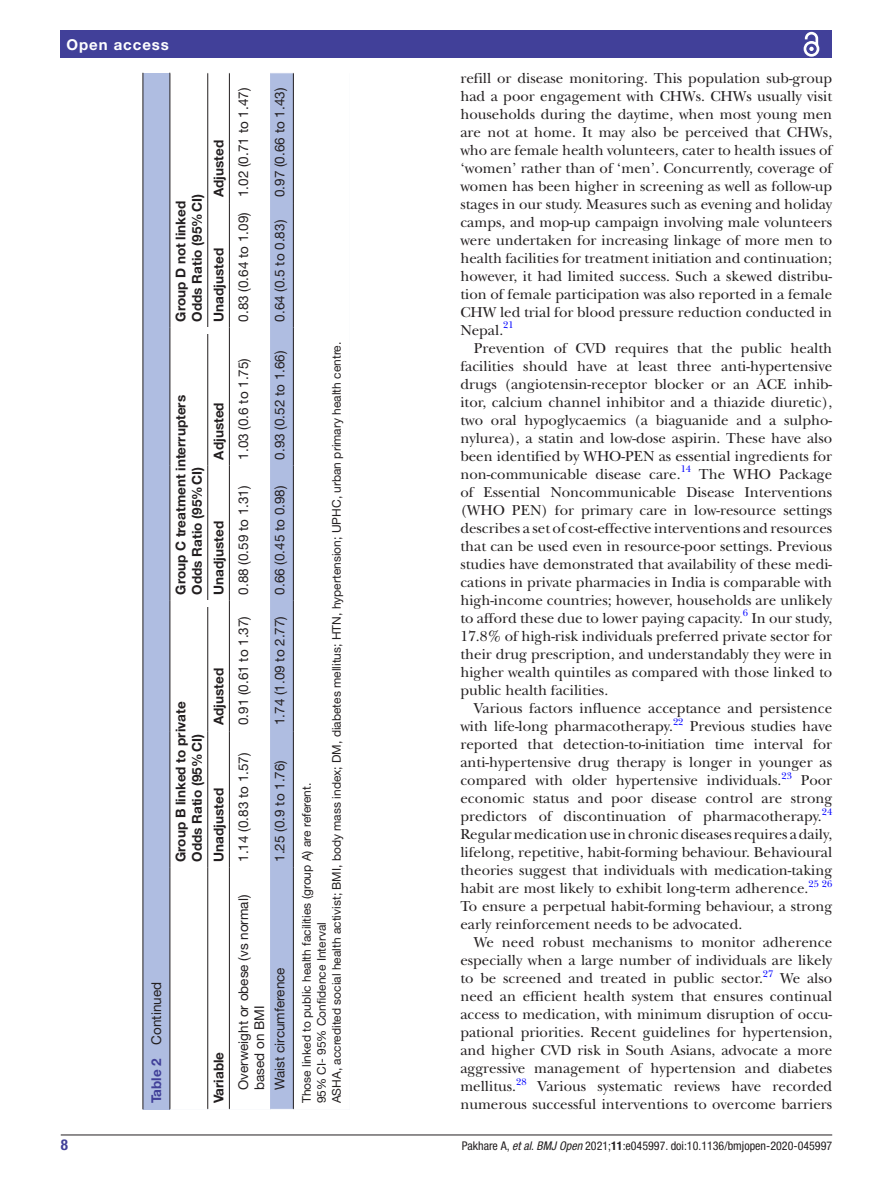
<style>
.page{position:relative;width:893px;height:1191px;background:#fff}
.page>*{position:absolute;margin:0;border:0;box-sizing:border-box;transform-origin:0 0}
.t1{font:15px/18px "New Baskerville";color:#231f20;text-align:justify}
.t2{font:700 15px "Helvetica Neue LT Std";letter-spacing:.065em;color:#fff}
.t3{font:700 condensed 15px "Helvetica Neue LT Std";color:#414099}
.t4{font:13.5px/16.2px "Helvetica Neue LT Std";color:#231f20}
.t5{font:700 13.5px/16.2px "Helvetica Neue LT Std";color:#231f20}
.t6{font:700 13.5px "Helvetica Neue LT Std";color:#414099}
.t7{font:12px/15px "Helvetica Neue LT Std";color:#231f20}
.t8{font:condensed 12px "Helvetica Neue LT Std";color:#231f20}
.t9{font:9.9px "New Baskerville";color:#00f}
.s1{font-style:italic}
.s2{font-weight:700}
</style>
<div class="page">
<hr style="left:61px;top:1134px;width:771px;height:1px;background:#231f20">
<div style="left:61px;top:31px;width:771px;height:27px;background:#414099"></div>
<svg style="left:803px;top:31px;width:17px;height:26px"></svg>
<div style="left:161px;top:73px;width:189px;height:1036px;background:#afbde1"></div>
<div style="left:171px;top:73px;width:179px;height:1036px;background:#fff"></div>
<hr style="left:170px;top:867px;width:1px;height:242px;background:#231f20">
<hr style="left:170px;top:731px;width:1px;height:136px;background:#231f20">
<hr style="left:170px;top:600px;width:1px;height:131px;background:#231f20">
<hr style="left:170px;top:465px;width:1px;height:135px;background:#231f20">
<hr style="left:170px;top:327px;width:1px;height:138px;background:#231f20">
<hr style="left:170px;top:203px;width:1px;height:124px;background:#231f20">
<hr style="left:170px;top:73px;width:1px;height:130px;background:#231f20">
<hr style="left:207px;top:867px;width:1px;height:242px;background:#231f20">
<hr style="left:229px;top:867px;width:1px;height:242px;background:#231f20">
<hr style="left:207px;top:731px;width:1px;height:136px;background:#231f20">
<hr style="left:229px;top:731px;width:1px;height:136px;background:#231f20">
<hr style="left:207px;top:600px;width:1px;height:131px;background:#231f20">
<hr style="left:229px;top:600px;width:1px;height:131px;background:#231f20">
<hr style="left:207px;top:465px;width:1px;height:135px;background:#231f20">
<hr style="left:229px;top:465px;width:1px;height:135px;background:#231f20">
<hr style="left:207px;top:327px;width:1px;height:138px;background:#231f20">
<hr style="left:229px;top:327px;width:1px;height:138px;background:#231f20">
<hr style="left:207px;top:203px;width:1px;height:124px;background:#231f20">
<hr style="left:229px;top:203px;width:1px;height:124px;background:#231f20">
<hr style="left:207px;top:73px;width:1px;height:130px;background:#231f20">
<hr style="left:229px;top:73px;width:1px;height:130px;background:#231f20">
<hr style="left:293px;top:731px;width:1px;height:136px;background:#231f20">
<hr style="left:293px;top:600px;width:1px;height:131px;background:#231f20">
<hr style="left:293px;top:465px;width:1px;height:135px;background:#231f20">
<hr style="left:293px;top:327px;width:1px;height:138px;background:#231f20">
<hr style="left:293px;top:203px;width:1px;height:124px;background:#231f20">
<hr style="left:293px;top:73px;width:1px;height:130px;background:#231f20">
<hr style="left:293px;top:867px;width:1px;height:242px;background:#231f20">
<svg style="left:270px;top:73px;width:23px;height:1037px"></svg>
<hr style="left:310px;top:73px;width:2px;height:1030px;background:#fff">
<hr style="left:325px;top:73px;width:2px;height:1030px;background:#fff">
<hr style="left:340px;top:73px;width:2px;height:1030px;background:#fff">
<svg style="left:205px;top:600px;width:5px;height:6px"></svg>
<svg style="left:205px;top:327px;width:5px;height:6px"></svg>
<div style="left:143px;top:73px;width:18px;height:1036px;background:#afbde1"></div>
<hr style="left:143px;top:73px;width:1px;height:1036px;background:#231f20">
<p class="t2" style="left:66px;top:35px;width:104px">Open access</p>
<p class="t4" style="left:148px;top:1044px;width:64px;rotate:-90deg">Continued</p>
<p class="t6" style="left:148px;top:1103px;width:47px;rotate:-90deg">Table 2</p>
<p class="t5" style="left:172px;top:321px;width:129px;rotate:-90deg">Group D not linked<br>Odds Ratio (95%CI)</p>
<p class="t5" style="left:210px;top:197px;width:59px;rotate:-90deg">Adjusted</p>
<p class="t5" style="left:210px;top:321px;width:75px;rotate:-90deg">Unadjusted</p>
<p class="t4" style="left:235px;top:321px;width:235px;rotate:-90deg">0.83 (0.64 to 1.09) 1.02 (0.71 to 1.47)</p>
<p class="t5" style="left:172px;top:594px;width:201px;rotate:-90deg">Group C treatment interrupters<br>Odds Ratio (95%CI)</p>
<p class="t5" style="left:210px;top:459px;width:59px;rotate:-90deg">Adjusted</p>
<p class="t5" style="left:210px;top:594px;width:75px;rotate:-90deg">Unadjusted</p>
<p class="t5" style="left:172px;top:861px;width:162px;rotate:-90deg">Group B linked to private<br>Odds Ratio (95%CI)</p>
<p class="t5" style="left:210px;top:725px;width:59px;rotate:-90deg">Adjusted</p>
<p class="t5" style="left:210px;top:861px;width:75px;rotate:-90deg">Unadjusted</p>
<p class="t4" style="left:235px;top:459px;width:103px;rotate:-90deg">1.03 (0.6 to 1.75)</p>
<p class="t4" style="left:235px;top:594px;width:111px;rotate:-90deg">0.88 (0.59 to 1.31)</p>
<p class="t4" style="left:235px;top:725px;width:111px;rotate:-90deg">0.91 (0.61 to 1.37)</p>
<p class="t4" style="left:235px;top:861px;width:111px;rotate:-90deg">1.14 (0.83 to 1.57)</p>
<p class="t4" style="left:271px;top:197px;width:111px;rotate:-90deg">0.97 (0.66 to 1.43)</p>
<p class="t4" style="left:271px;top:321px;width:103px;rotate:-90deg">0.64 (0.5 to 0.83)</p>
<p class="t4" style="left:271px;top:459px;width:111px;rotate:-90deg">0.93 (0.52 to 1.66)</p>
<p class="t4" style="left:271px;top:594px;width:111px;rotate:-90deg">0.66 (0.45 to 0.98)</p>
<p class="t4" style="left:271px;top:725px;width:111px;rotate:-90deg">1.74 (1.09 to 2.77)</p>
<p class="t4" style="left:271px;top:861px;width:103px;rotate:-90deg">1.25 (0.9 to 1.76)</p>
<p class="t5" style="left:210px;top:1103px;width:53px;rotate:-90deg">Variable</p>
<p class="t4" style="left:235px;top:1089px;width:197px;rotate:-90deg">Overweight or obese (vs normal) based on BMI</p>
<p class="t4" style="left:271px;top:1089px;width:124px;rotate:-90deg">Waist circumference</p>
<p class="t7" style="left:299px;top:1103px;width:763px;rotate:-90deg">Those linked to public health facilities (group A) are referent.<br>95% CI- 95% Confidence Interval<br>ASHA, accredited social health activist; BMI, body mass index; DM, diabetes mellitus; HTN, hypertension; UPHC, urban primary health centre.</p>
<p class="t1" style="left:460px;top:69px;width:373px">refill or disease monitoring. This population sub-group had a poor engagement with CHWs. CHWs usually visit households during the daytime, when most young men are not at home. It may also be perceived that CHWs, who are female health volunteers, cater to health issues of ‘women’ rather than of ‘men’. Concurrently, coverage of women has been higher in screening as well as follow-up stages in our study. Measures such as evening and holiday camps, and mop-up campaign involving male volunteers were undertaken for increasing linkage of more men to health facilities for treatment initiation and continuation; however, it had limited success. Such a skewed distribu&shy;tion of female participation was also reported in a female CHW led trial for blood pressure reduction conducted in Nepal.</p>
<p class="t9" style="left:503px;top:319px;width:12px">21</p>
<p class="t1" style="left:460px;top:339px;width:373px;text-indent:14px">Prevention of CVD requires that the public health facilities should have at least three anti-hypertensive drugs (angiotensin-receptor blocker or an ACE inhib&shy;itor, calcium channel inhibitor and a thiazide diuretic), two oral hypoglycaemics (a biaguanide and a sulpho&shy;nylurea), a statin and low-dose aspirin. These have also been identified by WHO-PEN as essential ingredients for non-communicable disease care.<sup>14</sup></p>
<p class="t1" style="left:460px;top:465px;width:373px;text-indent:239px">The WHO Package of Essential Noncommunicable Disease Interventions (WHO PEN) for primary care in low-resource settings describes a set of cost-effective interventions and resources that can be used even in resource-poor settings. Previous studies have demonstrated that availability of these medi&shy;cations in private pharmacies in India is comparable with high-income countries; however, households are unlikely to afford these due to lower paying capacity.</p>
<p class="t9" style="left:743px;top:607px;width:7px">6</p>
<p class="t1" style="left:460px;top:609px;width:373px;text-indent:291px">In our study, 17.8% of high-risk individuals preferred private sector for their drug prescription, and understandably they were in higher wealth quintiles as compared with those linked to public health facilities.</p>
<p class="t1" style="left:460px;top:699px;width:373px;text-indent:14px">Various factors influence acceptance and persistence with life-long pharmacotherapy.</p>
<p class="t9" style="left:673px;top:715px;width:12px">22</p>
<p class="t1" style="left:460px;top:717px;width:373px;text-indent:229px">Previous studies have reported that detection-to-initiation time interval for anti-hypertensive drug therapy is longer in younger as compared with older hypertensive individuals.</p>
<p class="t9" style="left:781px;top:769px;width:12px">23</p>
<p class="t1" style="left:460px;top:771px;width:373px;text-indent:340px">Poor economic status and poor disease control are strong predictors of discontinuation of pharmacotherapy.</p>
<p class="t9" style="left:822px;top:805px;width:12px">24</p>
<p class="t1" style="left:460px;top:825px;width:373px">Regular medication use in chronic diseases requires a daily, lifelong, repetitive, habit-forming behaviour. Behavioural theories suggest that individuals with medication-taking habit are most likely to exhibit long-term adherence.</p>
<p class="t9" style="left:808px;top:877px;width:25px">25 26</p>
<p class="t1" style="left:460px;top:897px;width:373px">To ensure a perpetual habit-forming behaviour, a strong early reinforcement needs to be advocated.</p>
<p class="t1" style="left:460px;top:933px;width:373px;text-indent:14px">We need robust mechanisms to monitor adherence especially when a large number of individuals are likely to be screened and treated in public sector.</p>
<p class="t9" style="left:763px;top:967px;width:12px">27</p>
<p class="t1" style="left:460px;top:969px;width:373px;text-indent:320px">We also need an efficient health system that ensures continual access to medication, with minimum disruption of occu&shy;pational priorities. Recent guidelines for hypertension, and higher CVD risk in South Asians, advocate a more aggressive management of hypertension and diabetes mellitus.<sup>28</sup></p>
<p class="t1" style="left:460px;top:1077px;width:373px;text-align:right">Various systematic reviews have recorded<br>numerous successful interventions to overcome barriers</p>
<p class="t3" style="left:61px;top:1135px;width:9px">8</p>
<p class="t8" style="left:462px;top:1138px;width:372px">Pakhare A, <span class="s1">et al</span>. <span class="s1">BMJ Open</span> 2021;<span class="s2">11</span>:e045997. doi:10.1136/bmjopen-2020-045997</p>
</div>
